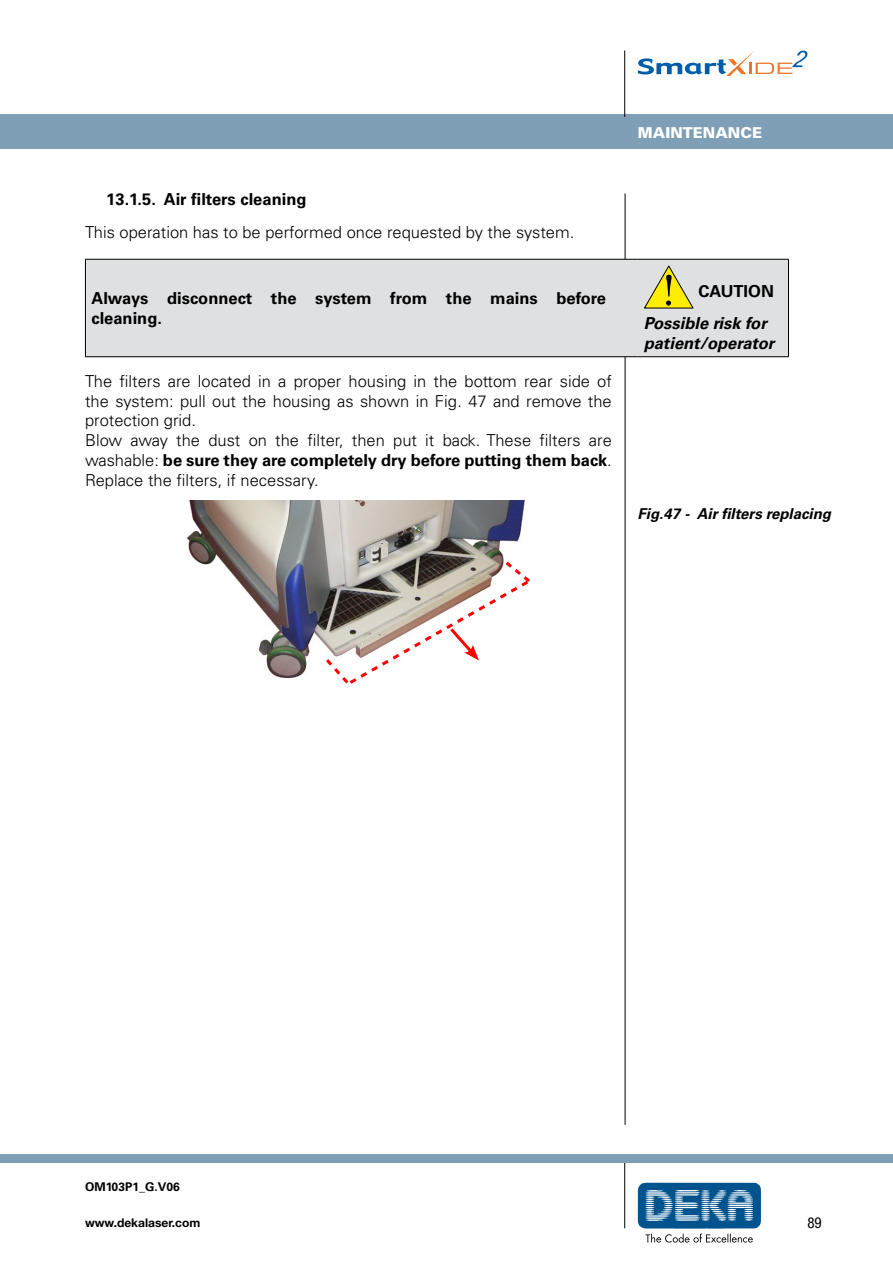
<style>
.page{position:relative;width:893px;height:1263px;background:#fff}
.page>*{position:absolute;margin:0;border:0;box-sizing:border-box;transform-origin:0 0}
.t1{font:300 16.5px/19.8px "Univers LT Std";color:#000}
.t2{font:700 16.5px/19.8px "Univers LT Std";color:#000}
.t3{font:italic 700 16.5px/19.8px "Univers LT Std";color:#000}
.t4{font:italic 700 15px "Univers LT Std";color:#000}
.t5{font:900 15px "Univers LT Std";color:#fff}
.t6{font:condensed 15px "Helvetica Neue LT Std";color:#000}
.t7{font:700 12px "Helvetica Neue LT Std";color:#000}
.t8{font:700 12px "Univers LT Std";color:#000}
.s1{font-weight:700}
</style>
<div class="page">
<div style="left:0;top:115px;width:893px;height:34px;background:#7f9fb7"></div>
<hr style="left:624px;top:51px;width:1px;height:66px;background:#000">
<hr style="left:624px;top:1161px;width:1px;height:67px;background:#000">
<svg style="left:638px;top:1183px;width:123px;height:59px"></svg>
<svg style="left:638px;top:51px;width:169px;height:25px"></svg>
<div style="left:0;top:1154px;width:893px;height:8px;background:#7f9fb7"></div>
<hr style="left:625px;top:193px;width:1px;height:932px;background:#000">
<img style="left:187px;top:500px;width:338px;height:179px">
<svg style="left:323px;top:559px;width:207px;height:125px"></svg>
<div style="left:86px;top:260px;width:702px;height:96px;background:#dfe0e1"></div>
<hr style="left:85px;top:259px;width:527px;height:1px;background:#000">
<hr style="left:85px;top:260px;width:1px;height:96px;background:#000">
<svg style="left:612px;top:259px;width:26px;height:1px"></svg>
<hr style="left:638px;top:259px;width:151px;height:1px;background:#000">
<hr style="left:788px;top:260px;width:1px;height:96px;background:#000">
<hr style="left:85px;top:356px;width:527px;height:1px;background:#000">
<svg style="left:612px;top:356px;width:26px;height:1px"></svg>
<hr style="left:638px;top:356px;width:151px;height:1px;background:#000">
<svg style="left:644px;top:265px;width:50px;height:44px;background:#d3cd71"></svg>
<p class="t2" style="left:106px;top:190px;width:202px">13.1.5. Air filters cleaning</p>
<p class="t1" style="left:85px;top:222px;width:491px">This operation has to be performed once requested by the system.</p>
<p class="t2" style="left:91px;top:288px;width:516px">Always disconnect the system from the mains before cleaning.</p>
<p class="t1" style="left:85px;top:371px;width:528px">The filters are located in a proper housing in the bottom rear side of the system: pull out the housing as shown in Fig. 47 and remove the protection grid.<br>Blow away the dust on the filter, then put it back. These filters are washable: <span class="s1">be sure they are completely dry before putting them back</span>.<br>Replace the filters, if necessary.</p>
<p class="t5" style="left:638px;top:123px;width:68px">MAINTENAN</p>
<p class="t5" style="left:740px;top:123px;width:21px">CE</p>
<p class="t2" style="left:698px;top:281px;width:77px">CAUTION</p>
<p class="t3" style="left:644px;top:314px;width:132px">Possible risk for patient/operator</p>
<p class="t4" style="left:638px;top:505px;width:195px">Fig.47 - Air filters replacing</p>
<p class="t8" style="left:85px;top:1180px;width:96px">OM103P1_G.V06</p>
<p class="t7" style="left:85px;top:1215px;width:117px">www.dekalaser.com</p>
<p class="t6" style="left:807px;top:1214px;width:16px">89</p>
</div>
